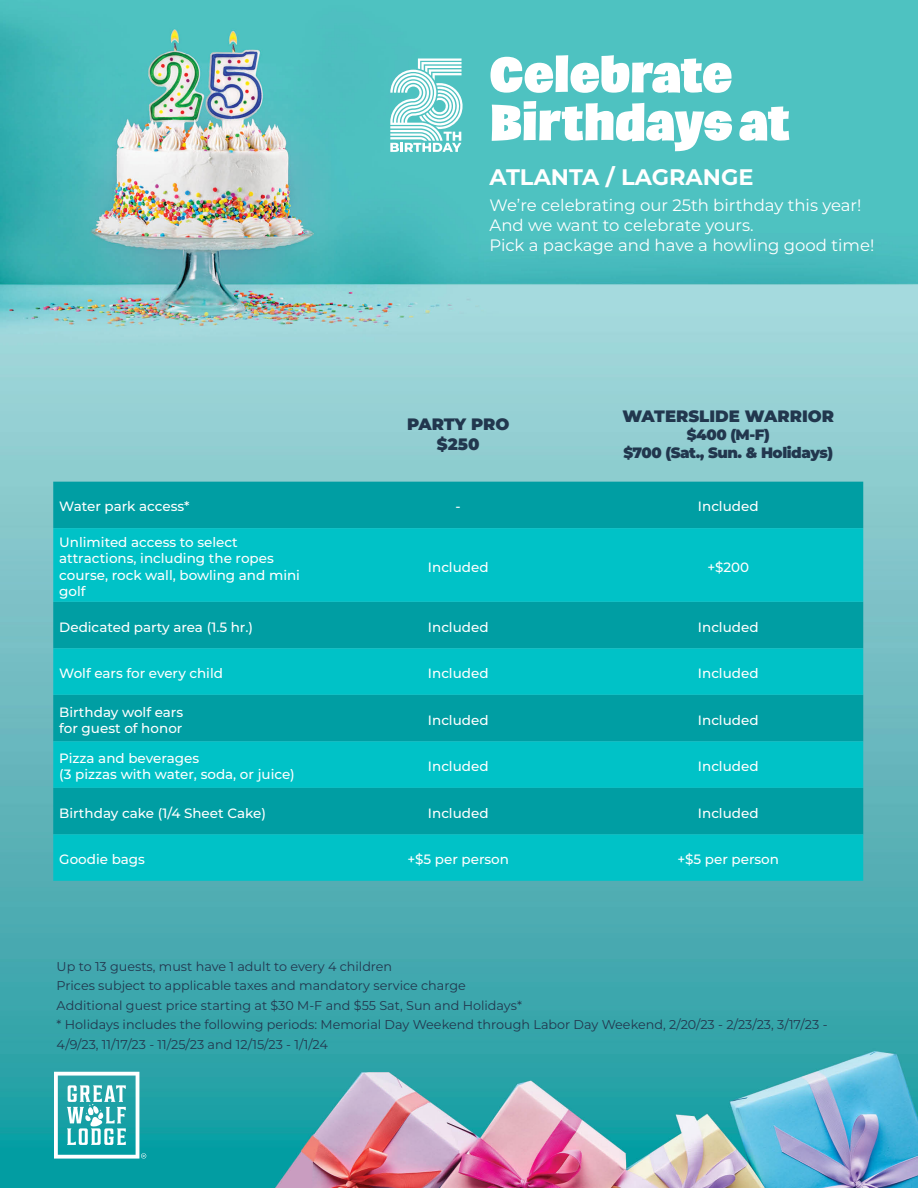
<style>
.page{position:relative;width:918px;height:1188px;background:#fff}
.page>*{position:absolute;margin:0;border:0;box-sizing:border-box;transform-origin:0 0}
.t1{font:700 22.5px "Montserrat";color:#fff}
.t2{font:16.5px/19.8px "Montserrat";color:#fff}
.t3{font:900 16.5px/19.8px "Montserrat";color:#22374e;text-align:center}
.t4{font:900 15px/18px "Montserrat";letter-spacing:-.03em;color:#22374e;text-align:center}
.t5{font:500 13.5px/16.2px "Montserrat";color:#fff}
.t6{font:12.75px/19.5px "Montserrat";color:#22374e}
</style>
<div class="page">
<img style="left:0;top:0;width:918px;height:1188px">
<svg style="left:54px;top:1072px;width:92px;height:87px"></svg>
<svg style="left:390px;top:58px;width:73px;height:94px"></svg>
<svg style="left:492px;top:101px;width:297px;height:50px"></svg>
<svg style="left:490px;top:55px;width:242px;height:38px"></svg>
<div style="left:53px;top:482px;width:810px;height:46px;background:#009ea3"></div>
<svg style="left:53px;top:528px;width:810px;height:353px;background:#00b3b8"></svg>
<h1 class="t1" style="left:490px;top:161px;width:265px">ATLANTA / LAGRANGE</h1>
<p class="t2" style="left:490px;top:195px;width:386px">We’re celebrating our 25th birthday this year!<br>And we want to celebrate yours.<br>Pick a package and have a howling good time!</p>
<p class="t3" style="left:407px;top:413px;width:104px">PARTY PRO $250</p>
<p class="t3" style="left:622px;top:405px;width:213px">WATERSLIDE WARRIOR</p>
<p class="t4" style="left:623px;top:424px;width:211px">$400 (M-F)<br>$700 (Sat., Sun. &amp; Holidays)</p>
<p class="t5" style="left:59px;top:498px;width:132px">Water park access*</p>
<p class="t5" style="left:456px;top:498px;width:7px">-</p>
<p class="t5" style="left:698px;top:498px;width:62px">Included</p>
<p class="t5" style="left:59px;top:534px;width:242px">Unlimited access to select attractions, including the ropes course, rock wall, bowling and mini golf</p>
<p class="t5" style="left:428px;top:558px;width:62px">Included</p>
<p class="t5" style="left:707px;top:558px;width:43px">+$200</p>
<p class="t5" style="left:59px;top:618px;width:195px">Dedicated party area (1.5 hr.)</p>
<p class="t5" style="left:428px;top:618px;width:62px">Included</p>
<p class="t5" style="left:698px;top:618px;width:62px">Included</p>
<p class="t5" style="left:59px;top:665px;width:165px">Wolf ears for every child</p>
<p class="t5" style="left:428px;top:665px;width:62px">Included</p>
<p class="t5" style="left:698px;top:665px;width:62px">Included</p>
<p class="t5" style="left:59px;top:703px;width:125px">Birthday wolf ears for guest of honor</p>
<p class="t5" style="left:428px;top:711px;width:62px">Included</p>
<p class="t5" style="left:698px;top:711px;width:62px">Included</p>
<p class="t5" style="left:59px;top:750px;width:237px">Pizza and beverages<br>(3 pizzas with water, soda, or juice)</p>
<p class="t5" style="left:428px;top:758px;width:62px">Included</p>
<p class="t5" style="left:698px;top:758px;width:62px">Included</p>
<p class="t5" style="left:59px;top:804px;width:208px">Birthday cake (1/4 Sheet Cake)</p>
<p class="t5" style="left:428px;top:804px;width:62px">Included</p>
<p class="t5" style="left:698px;top:804px;width:62px">Included</p>
<p class="t5" style="left:59px;top:851px;width:87px">Goodie bags</p>
<p class="t5" style="left:408px;top:851px;width:103px">+$5 per person</p>
<p class="t5" style="left:678px;top:851px;width:103px">+$5 per person</p>
<p class="t6" style="left:57px;top:956px;width:772px">Up to 13 guests, must have 1 adult to every 4 children<br>Prices subject to applicable taxes and mandatory service charge<br>Additional guest price starting at $30 M-F and $55 Sat, Sun and Holidays*<br>* Holidays includes the following periods: Memorial Day Weekend through Labor Day Weekend, 2/20/23 - 2/23/23, 3/17/23 - 4/9/23, 11/17/23 - 11/25/23 and 12/15/23 - 1/1/24</p>
</div>
